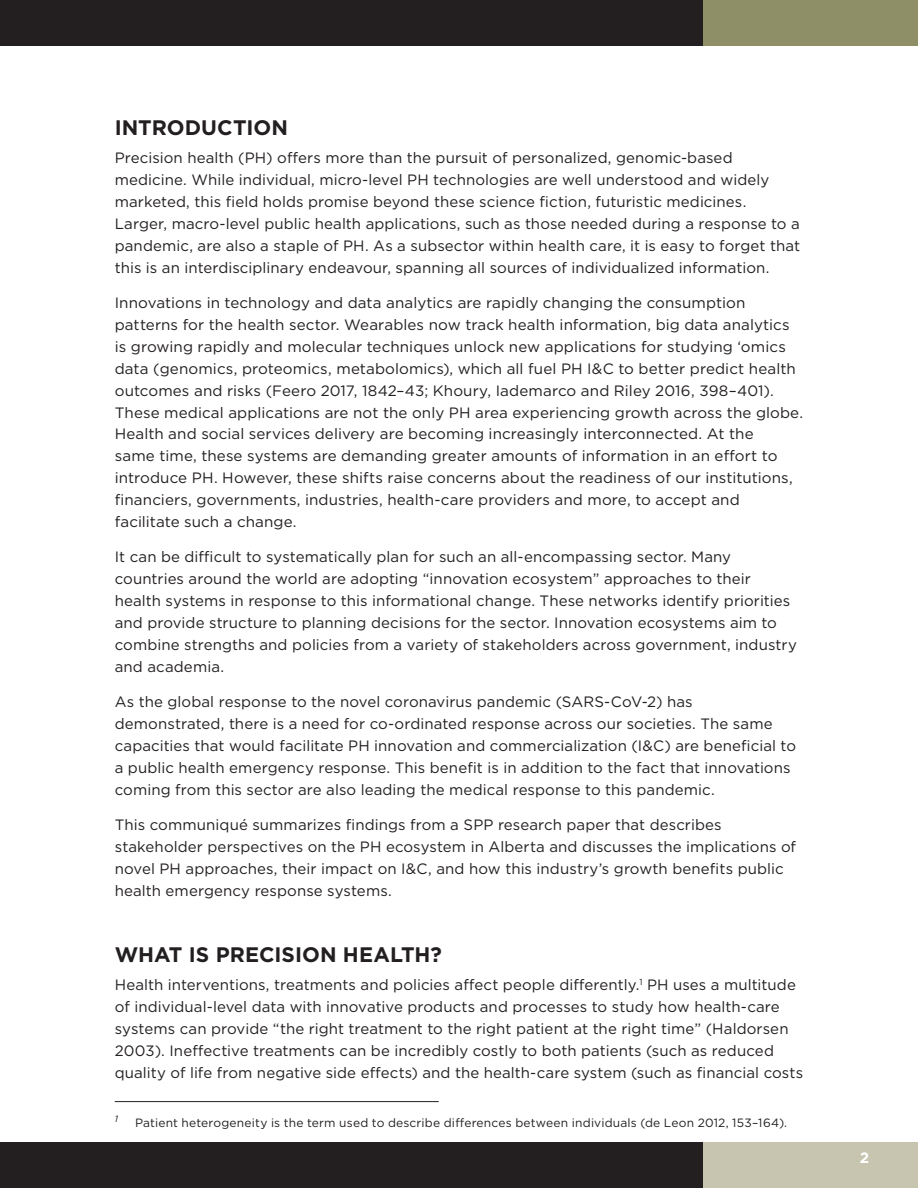
<style>
.page{position:relative;width:918px;height:1188px;background:#fff}
.page>*{position:absolute;margin:0;border:0;box-sizing:border-box;transform-origin:0 0}
.Heading_1{font:700 21px "Gotham";color:#231f20}
.Body{font:15px/21.9px "Gotham";letter-spacing:.005em;color:#231f20}
.t1{font:700 15px "Gotham";color:#fff}
.Footnote{font:12px "Gotham";letter-spacing:.015em;color:#231f20}
.Footnote-2{font:italic 9.15px "Gotham";color:#231f20}
</style>
<div class="page">
<div style="left:703px;top:0;width:215px;height:45px;background:#8e8f66"></div>
<div style="left:0;top:0;width:703px;height:45px;background:#231f20"></div>
<div style="left:703px;top:1143px;width:215px;height:45px;background:#c7c5af"></div>
<div style="left:0;top:1143px;width:703px;height:45px;background:#231f20"></div>
<hr style="left:115px;top:1101px;width:324px;height:1px;background:#231f20">
<p class="Heading_1" style="left:115px;top:113px;width:175px">INTRODUCTION</p>
<p class="Body" style="left:115px;top:147px;width:687px">Precision health (PH) offers more than the pursuit of personalized, genomic-based medicine. While individual, micro-level PH technologies are well understood and widely marketed, this field holds promise beyond these science fiction, futuristic medicines.<br>Larger, macro-level public health applications, such as those needed during a response to a pandemic, are also a staple of PH. As a subsector within health care, it is easy to forget that this is an interdisciplinary endeavour, spanning all sources of individualized information.</p>
<p class="Body" style="left:115px;top:291px;width:690px">Innovations in technology and data analytics are rapidly changing the consumption patterns for the health sector. Wearables now track health information, big data analytics is growing rapidly and molecular techniques unlock new applications for studying ‘omics data (genomics, proteomics, metabolomics), which all fuel PH I&amp;C to better predict health outcomes and risks (Feero 2017, 1842–43; Khoury, Iademarco and Riley 2016, 398–401).<br>These medical applications are not the only PH area experiencing growth across the globe.<br>Health and social services delivery are becoming increasingly interconnected. At the<br>same time, these systems are demanding greater amounts of information in an effort to introduce PH. However, these shifts raise concerns about the readiness of our institutions, financiers, governments, industries, health-care providers and more, to accept and facilitate such a change.</p>
<p class="Body" style="left:115px;top:546px;width:684px">It can be difficult to systematically plan for such an all-encompassing sector. Many countries around the world are adopting “innovation ecosystem” approaches to their health systems in response to this informational change. These networks identify priorities and provide structure to planning decisions for the sector. Innovation ecosystems aim to combine strengths and policies from a variety of stakeholders across government, industry and academia.</p>
<p class="Body" style="left:115px;top:691px;width:683px">As the global response to the novel coronavirus pandemic (SARS-CoV-2) has demonstrated, there is a need for co-ordinated response across our societies. The same capacities that would facilitate PH innovation and commercialization (I&amp;C) are beneficial to a public health emergency response. This benefit is in addition to the fact that innovations coming from this sector are also leading the medical response to this pandemic.</p>
<p class="Body" style="left:115px;top:814px;width:683px">This communiqué summarizes findings from a SPP research paper that describes stakeholder perspectives on the PH ecosystem in Alberta and discusses the implications of novel PH approaches, their impact on I&amp;C, and how this industry’s growth benefits public health emergency response systems.</p>
<p class="Heading_1" style="left:115px;top:940px;width:329px">WHAT IS PRECISION HEALTH?</p>
<p class="Body" style="left:115px;top:974px;width:690px">Health interventions, treatments and policies affect people differently.<sup>1</sup> PH uses a multitude of individual-level data with innovative products and processes to study how health-care systems can provide “the right treatment to the right patient at the right time” (Haldorsen 2003). Ineffective treatments can be incredibly costly to both patients (such as reduced quality of life from negative side effects) and the health-care system (such as financial costs</p>
<p class="Footnote-2" style="left:115px;top:1113px;width:5px">1</p>
<p class="Footnote" style="left:135px;top:1115px;width:654px">Patient heterogeneity is the term used to describe differences between individuals (de Leon 2012, 153–164).</p>
<p class="t1" style="left:860px;top:1148px;width:11px">2</p>
</div>
